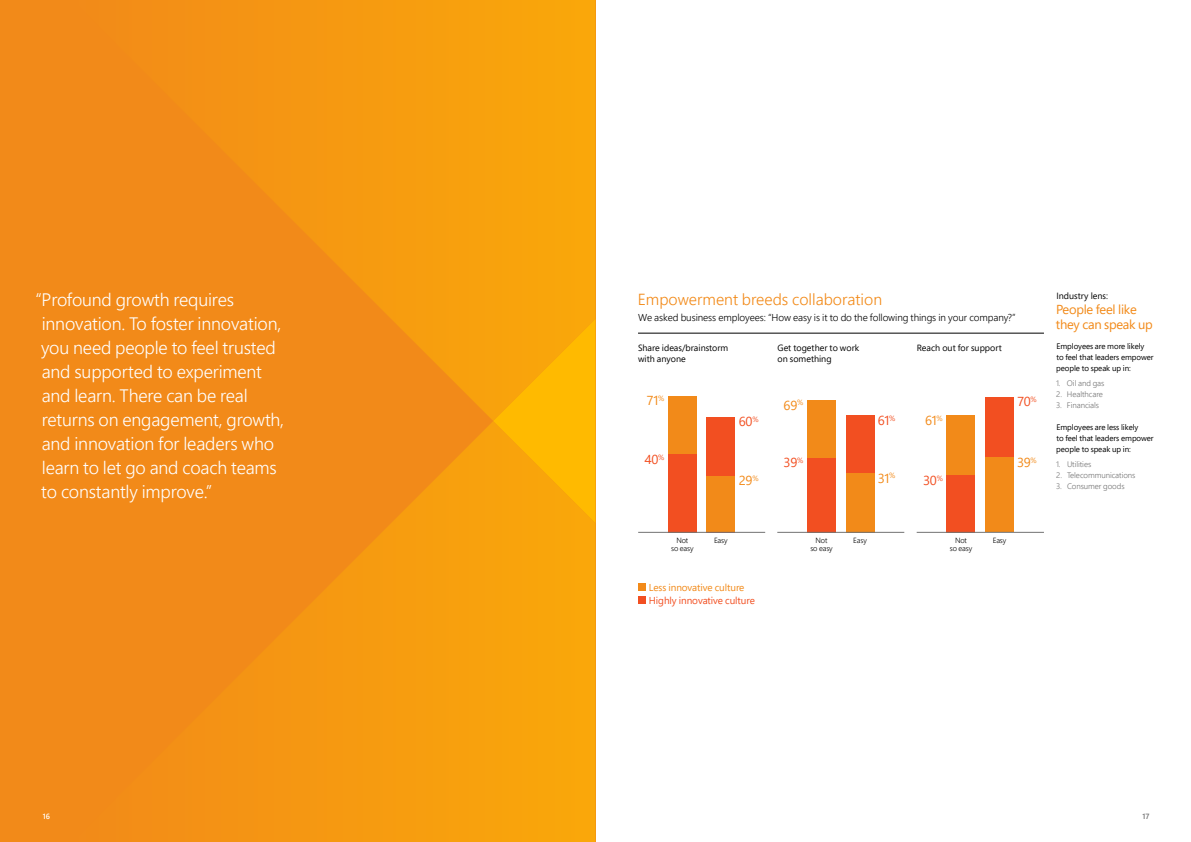
<style>
.page{position:relative;width:1191px;height:842px;background:#fff}
.page>*{position:absolute;margin:0;border:0;box-sizing:border-box;transform-origin:0 0}
.t1{font:300 18px/24px "Segoe Pro";letter-spacing:-.01em;color:#fff}
.t2{font:300 16px "Segoe Pro";color:#f28a19}
.t3{font:13px/15px "Segoe Pro";letter-spacing:-.02em;color:#f28a19}
.t4{font:13px "Segoe Pro";letter-spacing:-.02em;color:#f24f21}
.t5{font:300 10px "Segoe Pro";letter-spacing:-.01em;color:#000}
.t6{font:10px "Segoe Pro";letter-spacing:-.01em;color:#f24f21}
.t7{font:10px "Segoe Pro";letter-spacing:-.01em;color:#f28a19}
.t8{font:9px/11px "Segoe Pro";color:#000}
.t9{font:8px/11px "Segoe Pro";letter-spacing:-.01em;color:#000}
.t10{font:300 8px "Segoe Pro";letter-spacing:-.01em;color:#737373}
.t11{font:300 7.5px/8px "Segoe Pro";letter-spacing:-.02em;color:#000;text-align:center}
.t12{font:600 7.5px "Segoe Pro";color:#737373}
.t13{font:600 7.5px "Segoe Pro";color:#fff}
</style>
<div class="page">
<div style="left:0;top:0;width:595px;height:842px;background:#f28a19"></div>
<svg style="left:258px;top:422px;width:337px;height:420px"></svg>
<svg style="left:258px;top:0;width:337px;height:420px"></svg>
<svg style="left:493px;top:319px;width:102px;height:204px;background:#fbae05"></svg>
<hr style="left:638px;top:333px;width:406px;height:1px;background:#000">
<div style="left:638px;top:584px;width:7px;height:7px;background:#f28a19"></div>
<div style="left:638px;top:597px;width:7px;height:7px;background:#f24f21"></div>
<div style="left:985px;top:397px;width:28px;height:135px;background:#f24f21"></div>
<div style="left:985px;top:457px;width:28px;height:75px;background:#f28a19"></div>
<div style="left:946px;top:415px;width:29px;height:117px;background:#f28a19"></div>
<div style="left:946px;top:475px;width:29px;height:57px;background:#f24f21"></div>
<div style="left:846px;top:415px;width:28px;height:117px;background:#f24f21"></div>
<div style="left:846px;top:473px;width:28px;height:59px;background:#f28a19"></div>
<div style="left:807px;top:400px;width:28px;height:132px;background:#f28a19"></div>
<div style="left:807px;top:458px;width:28px;height:74px;background:#f24f21"></div>
<div style="left:706px;top:417px;width:29px;height:115px;background:#f24f21"></div>
<div style="left:706px;top:476px;width:29px;height:56px;background:#f28a19"></div>
<div style="left:668px;top:396px;width:28px;height:136px;background:#f28a19"></div>
<div style="left:668px;top:454px;width:28px;height:78px;background:#f24f21"></div>
<hr style="left:777px;top:532px;width:127px;height:1px;background:#737373">
<hr style="left:916px;top:532px;width:128px;height:1px;background:#737373">
<hr style="left:638px;top:532px;width:127px;height:1px;background:#737373">
<p class="t1" style="left:41px;top:287px;width:245px;text-indent:-6px">“Profound growth requires innovation. To foster innovation, you need people to feel trusted and supported to experiment and learn. There can be real returns on engagement, growth, and innovation for leaders who learn to let go and coach teams to constantly improve.”</p>
<p class="t13" style="left:43px;top:811px;width:9px">16</p>
<p class="t2" style="left:638px;top:288px;width:246px">Empowerment breeds collaboration</p>
<p class="t5" style="left:638px;top:310px;width:379px">We asked business employees: “How easy is it to do the following things in your company?”</p>
<p class="t8" style="left:638px;top:342px;width:92px">Share ideas/brainstorm with anyone</p>
<p class="t8" style="left:777px;top:342px;width:83px">Get together to work on something</p>
<p class="t8" style="left:916px;top:342px;width:87px">Reach out for support</p>
<p class="t3" style="left:647px;top:393px;width:19px">71<sup>%</sup></p>
<p class="t4" style="left:644px;top:451px;width:21px">40<sup>%</sup></p>
<p class="t4" style="left:739px;top:412px;width:21px">60<sup>%</sup></p>
<p class="t3" style="left:739px;top:473px;width:21px">29<sup>%</sup></p>
<p class="t3" style="left:783px;top:397px;width:21px">69<sup>%</sup></p>
<p class="t4" style="left:783px;top:454px;width:21px">39<sup>%</sup></p>
<p class="t4" style="left:877px;top:412px;width:19px">61<sup>%</sup></p>
<p class="t3" style="left:877px;top:470px;width:19px">31<sup>%</sup></p>
<p class="t3" style="left:925px;top:413px;width:19px">61<sup>%</sup></p>
<p class="t4" style="left:923px;top:472px;width:21px">30<sup>%</sup></p>
<p class="t4" style="left:1017px;top:393px;width:21px">70<sup>%</sup></p>
<p class="t3" style="left:1017px;top:455px;width:21px">39<sup>%</sup></p>
<p class="t11" style="left:671px;top:536px;width:24px">Not<br>so easy</p>
<p class="t11" style="left:714px;top:536px;width:15px">Easy</p>
<p class="t11" style="left:853px;top:536px;width:15px">Easy</p>
<p class="t11" style="left:955px;top:536px;width:13px">Not</p>
<p class="t11" style="left:992px;top:536px;width:15px">Easy</p>
<p class="t11" style="left:950px;top:544px;width:24px">so easy</p>
<p class="t11" style="left:810px;top:536px;width:24px">Not<br>so easy</p>
<p class="t7" style="left:649px;top:581px;width:97px">Less innovative culture</p>
<p class="t6" style="left:649px;top:594px;width:107px">Highly innovative culture</p>
<p class="t8" style="left:1056px;top:290px;width:53px">Industry lens:</p>
<p class="t3" style="left:1055px;top:302px;width:98px">People feel like they can speak up</p>
<p class="t9" style="left:1056px;top:340px;width:99px">Employees are more likely<br>to feel that leaders empower people to speak up in:</p>
<p class="t10" style="left:1056px;top:378px;width:50px">1. Oil and gas</p>
<p class="t10" style="left:1056px;top:389px;width:48px">2. Healthcare</p>
<p class="t10" style="left:1056px;top:400px;width:45px">3. Financials</p>
<p class="t9" style="left:1056px;top:421px;width:99px">Employees are less likely<br>to feel that leaders empower people to speak up in:</p>
<p class="t10" style="left:1056px;top:459px;width:37px">1. Utilities</p>
<p class="t10" style="left:1056px;top:470px;width:81px">2. Telecommunications</p>
<p class="t10" style="left:1056px;top:481px;width:70px">3. Consumer goods</p>
<p class="t12" style="left:1142px;top:811px;width:8px">17</p>
</div>
